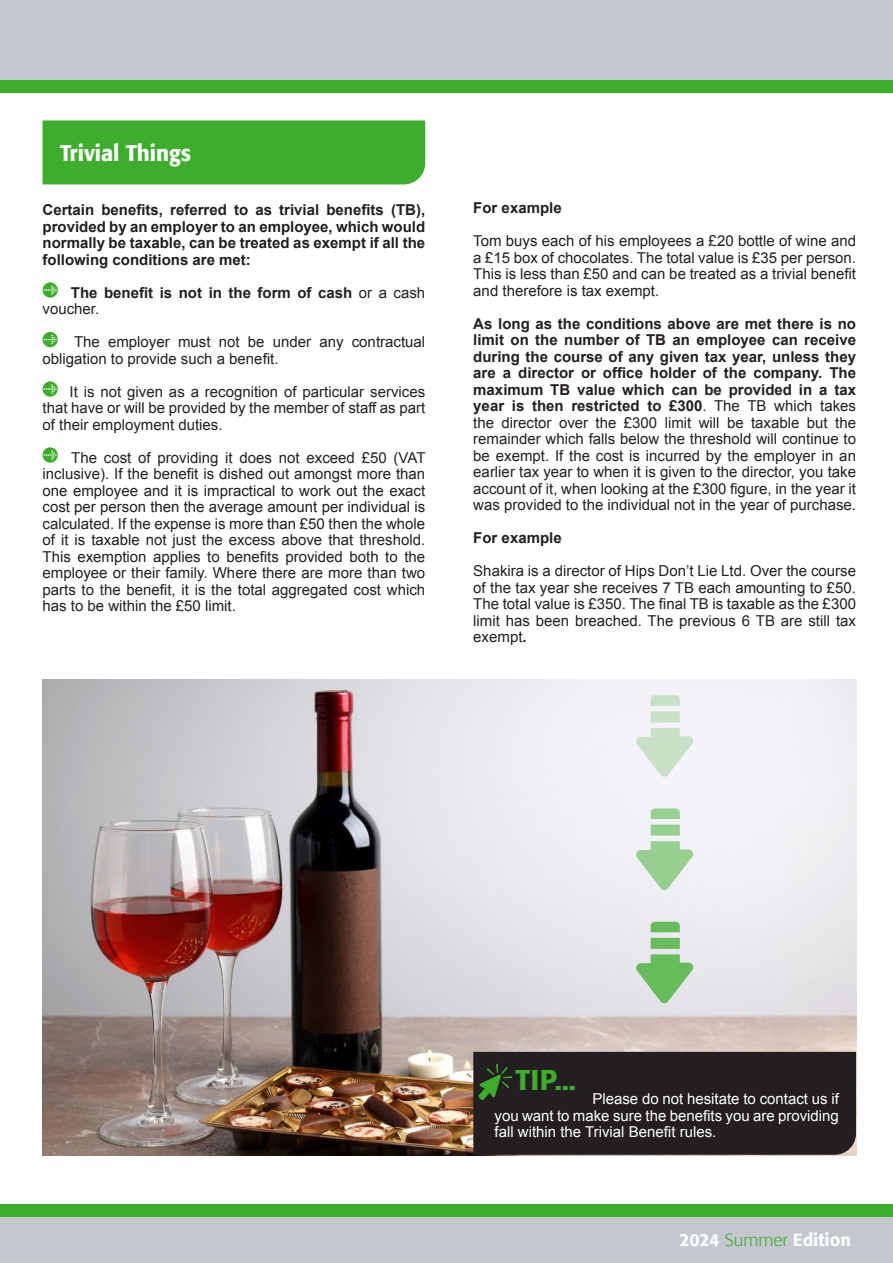
<style>
.page{position:relative;width:893px;height:1263px;background:#fff}
.page>*{position:absolute;margin:0;border:0;box-sizing:border-box;transform-origin:0 0}
.t1{font:500 28.5px "Formata";color:#3dae2b}
.t2{font:500 22.5px "Formata";color:#fff;scale:.96 1}
.t3{font:500 17.55px "Formata";color:#fff}
.t4{font:15px/16.5px "Arial";color:#231f20;text-align:justify}
.t5{font:700 15px/16.5px "Arial";color:#231f20;text-align:justify}
.t6{font:15px/16.5px "Arial";color:#fff;text-align:justify}
.s1{font-weight:400}
.s2{font-weight:700}
.s3{font-weight:300;color:#3dae2b}
</style>
<div class="page">
<img style="left:43px;top:679px;width:813px;height:477px">
<div style="left:473px;top:1052px;width:383px;height:103px;background:#231f20"></div>
<div style="left:0;top:0;width:893px;height:83px;background:#c3c8d0"></div>
<div style="left:0;top:1209px;width:893px;height:54px;background:#c3c8d0"></div>
<div style="left:0;top:1204px;width:893px;height:13px;background:#3dae2b"></div>
<div style="left:0;top:80px;width:893px;height:12px;background:#3dae2b"></div>
<svg style="left:43px;top:282px;width:15px;height:16px"></svg>
<svg style="left:44px;top:285px;width:13px;height:10px"></svg>
<svg style="left:43px;top:332px;width:15px;height:15px"></svg>
<svg style="left:44px;top:335px;width:13px;height:9px"></svg>
<svg style="left:43px;top:381px;width:15px;height:16px"></svg>
<svg style="left:44px;top:384px;width:13px;height:10px"></svg>
<svg style="left:43px;top:447px;width:15px;height:16px"></svg>
<svg style="left:44px;top:450px;width:13px;height:10px"></svg>
<div style="left:43px;top:120px;width:382px;height:64px;background:#3dae2b"></div>
<svg style="left:635px;top:695px;width:60px;height:82px"></svg>
<svg style="left:635px;top:808px;width:60px;height:83px"></svg>
<svg style="left:635px;top:922px;width:60px;height:82px;background:#acd2a9"></svg>
<h2 class="t2" style="left:60px;top:143px;width:138px">Trivial Things</h2>
<p class="t5" style="left:43px;top:202px;width:384px">Certain benefits, referred to as trivial benefits (TB), provided by an employer to an employee, which would normally be taxable, can be treated as exempt if all the following conditions are met:</p>
<p class="t5" style="left:43px;top:285px;width:384px;text-indent:28px">The benefit is not in the form of cash <span class="s1">or a cash voucher.</span></p>
<p class="t4" style="left:43px;top:335px;width:384px;text-indent:32px">The employer must not be under any contractual obligation to provide such a benefit.</p>
<p class="t4" style="left:43px;top:385px;width:384px;text-indent:27px">It is not given as a recognition of particular services that have or will be provided by the member of staff as part of their employment duties.</p>
<p class="t4" style="left:43px;top:451px;width:384px;text-indent:29px">The cost of providing it does not exceed £50 (VAT inclusive). If the benefit is dished out amongst more than one employee and it is impractical to work out the exact cost per person then the average amount per individual is calculated. If the expense is more than £50 then the whole of it is taxable not just the excess above that threshold.<br>This exemption applies to benefits provided both to the employee or their family. Where there are more than two parts to the benefit, it is the total aggregated cost which has to be within the £50 limit.</p>
<p class="t5" style="left:473px;top:201px;width:90px">For example</p>
<p class="t4" style="left:473px;top:234px;width:384px">Tom buys each of his employees a £20 bottle of wine and a £15 box of chocolates. The total value is £35 per person.<br>This is less than £50 and can be treated as a trivial benefit and therefore is tax exempt.</p>
<p class="t4" style="left:473px;top:317px;width:384px"><span class="s2">As long as the conditions above are met there is no limit on the number of TB an employee can receive during the course of any given tax year, unless they are a director or office holder of the company. The maximum TB value which can be provided in a tax year is then restricted to £300</span>. The TB which takes the director over the £300 limit will be taxable but the remainder which falls below the threshold will continue to be exempt. If the cost is incurred by the employer in an earlier tax year to when it is given to the director, you take account of it, when looking at the £300 figure, in the year it was provided to the individual not in the year of purchase.</p>
<p class="t5" style="left:473px;top:531px;width:90px">For example</p>
<p class="t4" style="left:473px;top:563px;width:384px">Shakira is a director of Hips Don’t Lie Ltd. Over the course of the tax year she receives 7 TB each amounting to £50.<br>The total value is £350. The final TB is taxable as the £300 limit has been breached. The previous 6 TB are still tax exempt<span class="s2">.</span></p>
<h1 class="t1" style="left:515px;top:1067px;width:62px">TIP...</h1>
<p class="t6" style="left:495px;top:1092px;width:346px;text-indent:98px">Please do not hesitate to contact us if you want to make sure the benefits you are providing fall within the Trivial Benefit rules.</p>
<p class="t3" style="left:679px;top:1232px;width:173px">2024 <span class="s3">Summer</span> Edition</p>
</div>
